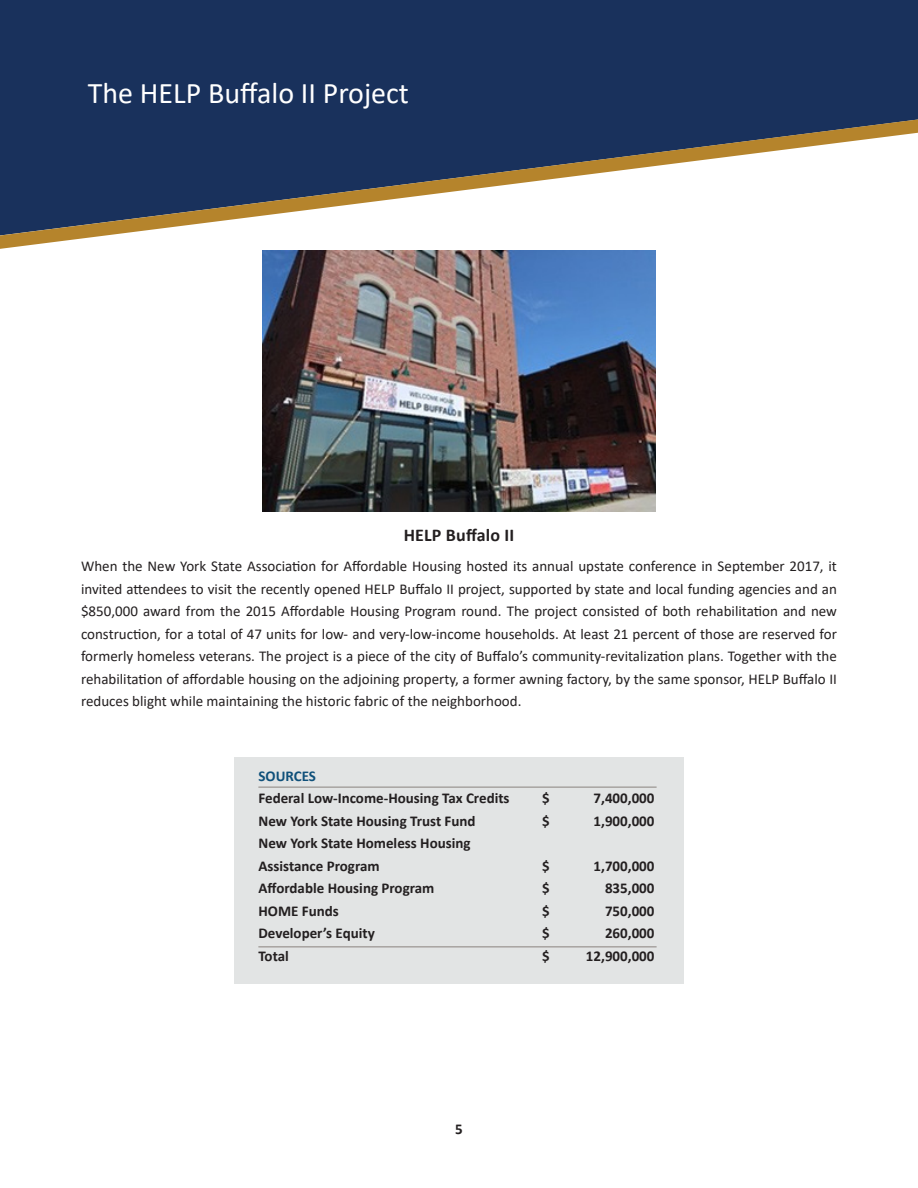
<style>
.page{position:relative;width:918px;height:1188px;background:#fff}
.page>*{position:absolute;margin:0;border:0;box-sizing:border-box;transform-origin:0 0}
.t1{font:30px "Calibri";color:#fff}
.t2{font:700 18px "Calibri";letter-spacing:.01em;color:#231f20}
.t3{font:15px/22.5px "Calibri";color:#231f20;text-align:justify}
.t4{font:700 15px "Calibri";color:#231f20}
.t5{font:700 15px "Calibri";color:#0f507a}
</style>
<div class="page">
<div style="left:0;top:0;width:918px;height:119px;background:#19315c"></div>
<svg style="left:0;top:119px;width:918px;height:130px"></svg>
<div style="left:234px;top:758px;width:450px;height:226px;background:#e2e4e4"></div>
<hr style="left:258px;top:786px;width:399px;height:2px;background:#a7a3a0">
<hr style="left:258px;top:946px;width:399px;height:2px;background:#a7a3a0">
<img style="left:262px;top:250px;width:394px;height:262px">
<p class="t1" style="left:88px;top:73px;width:323px">The HELP Buffalo II Project</p>
<p class="t2" style="left:404px;top:522px;width:112px">HELP Buffalo II</p>
<p class="t3" style="left:81px;top:555px;width:758px">When the New York State Association for Affordable Housing hosted its annual upstate conference in September 2017, it invited attendees to visit the recently opened HELP Buffalo II project, supported by state and local funding agencies and an $850,000 award from the 2015 Affordable Housing Program round. The project consisted of both rehabilitation and new construction, for a total of 47 units for low- and very-low-income households. At least 21 percent of those are reserved for formerly homeless veterans. The project is a piece of the city of Buffalo’s community-revitalization plans. Together with the rehabilitation of affordable housing on the adjoining property, a former awning factory, by the same sponsor, HELP Buffalo II reduces blight while maintaining the historic fabric of the neighborhood.</p>
<p class="t5" style="left:259px;top:765px;width:59px">SOURCES</p>
<p class="t4" style="left:259px;top:788px;width:253px">Federal Low-Income-Housing Tax Credits</p>
<p class="t4" style="left:542px;top:788px;width:9px">$</p>
<p class="t4" style="left:594px;top:788px;width:62px">7,400,000</p>
<p class="t4" style="left:259px;top:810px;width:219px">New York State Housing Trust Fund</p>
<p class="t4" style="left:542px;top:810px;width:9px">$</p>
<p class="t4" style="left:594px;top:810px;width:62px">1,900,000</p>
<p class="t4" style="left:259px;top:833px;width:214px">New York State Homeless Housing</p>
<p class="t4" style="left:259px;top:855px;width:123px">Assistance Program</p>
<p class="t4" style="left:542px;top:855px;width:9px">$</p>
<p class="t4" style="left:594px;top:855px;width:62px">1,700,000</p>
<p class="t4" style="left:259px;top:878px;width:177px">Affordable Housing Program</p>
<p class="t4" style="left:542px;top:878px;width:9px">$</p>
<p class="t4" style="left:605px;top:878px;width:51px">835,000</p>
<p class="t4" style="left:259px;top:900px;width:82px">HOME Funds</p>
<p class="t4" style="left:542px;top:900px;width:9px">$</p>
<p class="t4" style="left:605px;top:900px;width:51px">750,000</p>
<p class="t4" style="left:259px;top:923px;width:118px">Developer’s Equity</p>
<p class="t4" style="left:542px;top:923px;width:9px">$</p>
<p class="t4" style="left:605px;top:923px;width:51px">260,000</p>
<p class="t4" style="left:259px;top:945px;width:32px">Total</p>
<p class="t4" style="left:542px;top:945px;width:9px">$</p>
<p class="t4" style="left:586px;top:945px;width:70px">12,900,000</p>
<p class="t4" style="left:455px;top:1118px;width:9px">5</p>
</div>
